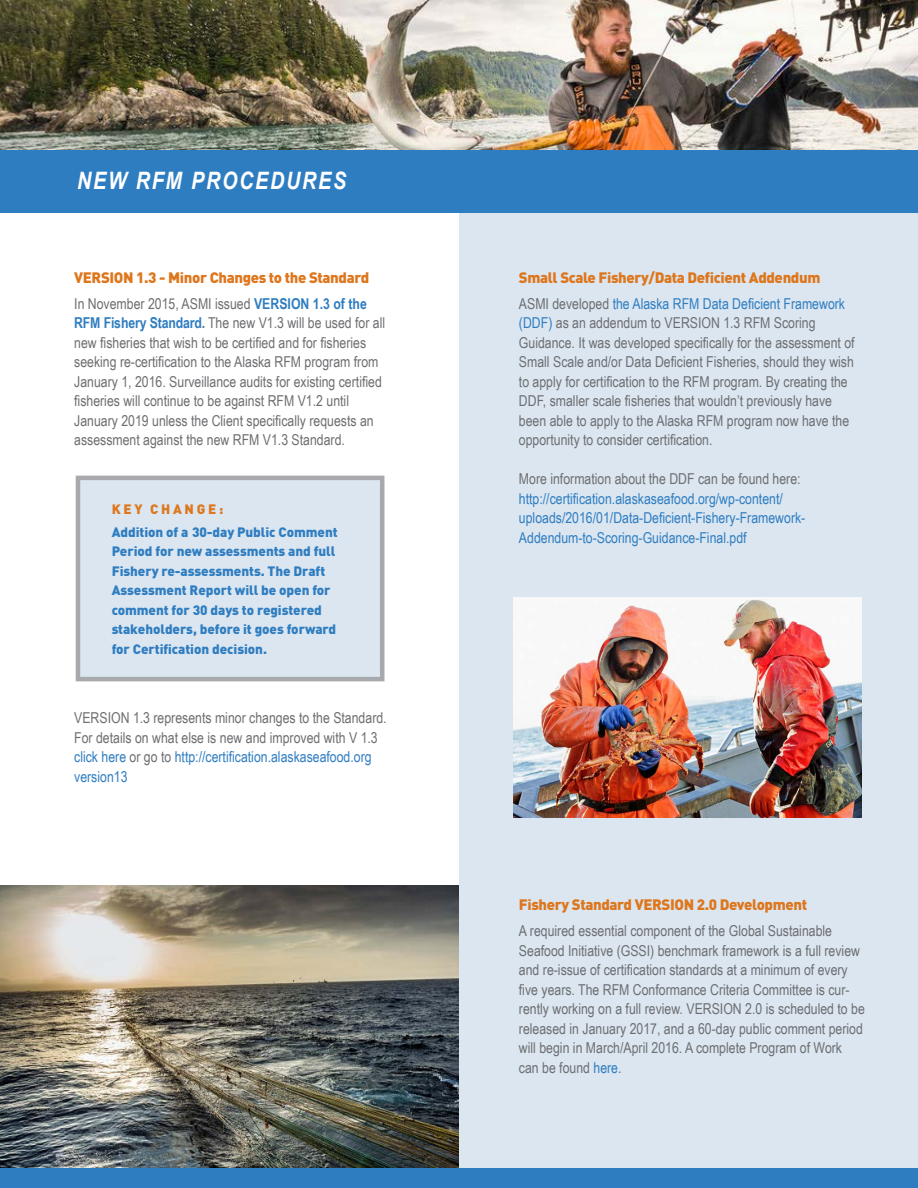
<style>
.page{position:relative;width:918px;height:1188px;background:#fff}
.page>*{position:absolute;margin:0;border:0;box-sizing:border-box;transform-origin:0 0}
.t1{font:italic 700 24px "Arial Narrow";letter-spacing:.075em;color:#fff}
.t2{font:15px/19.5px "Arial Narrow";color:#6d6e71}
.t3{font:15px/19.5px "Arial Narrow";color:#2f7dc1}
.t4{font:900 15px "DIN";letter-spacing:-.025em;color:#de761c}
.t5{font:900 13.5px/19.5px "DIN";letter-spacing:-.005em;color:#2f7dc1}
.t6{font:900 13.5px "DIN";color:#de761c}
.s1{font-weight:700;color:#2f7dc1}
.s2{font-weight:700}
.s3{color:#2f7dc1}
.s4{color:#6d6e71}
</style>
<div class="page">
<div style="left:459px;top:0;width:459px;height:1188px;background:#dbe6f0"></div>
<div style="left:0;top:148px;width:918px;height:65px;background:#2f7dc1"></div>
<div style="left:76px;top:476px;width:308px;height:205px;background:#dbe6f0;border:4px solid #a7a9ac"></div>
<img style="left:0;top:0;width:918px;height:149px">
<img style="left:0;top:886px;width:459px;height:283px">
<img style="left:513px;top:597px;width:349px;height:220px">
<div style="left:0;top:1169px;width:918px;height:19px;background:#2f7dc1"></div>
<h1 class="t1" style="left:77px;top:163px;width:241px">NEW RFM PRO CEDURES</h1>
<p class="t4" style="left:74px;top:267px;width:17px">Versi</p>
<p class="t4" style="left:114px;top:267px;width:257px">on 1.3 - Minor Changes to the Standard</p>
<p class="t2" style="left:74px;top:293px;width:312px">In November 2015, ASMI issued <span class="s1">Version 1.3 of the RFM Fishery Standard</span><span class="s2">.</span> The new V1.3 will be used for all new fisheries that wish to be certified and for fisheries seeking re-certification to the Alaska RFM program from January 1, 2016. Surveillance audits for existing certified fisheries will continue to be against RFM V1.2 until January 2019 unless the Client specifically requests an assessment against the new RFM V1.3 Standard.</p>
<p class="t6" style="left:112px;top:500px;width:74px">key change</p>
<p class="t6" style="left:219px;top:500px;width:6px">:</p>
<p class="t5" style="left:112px;top:521px;width:227px">Addition of a 30-day Public Comment Period for new assessments and full Fishery re-assessments. The Draft Assessment Report will be open for comment for 30 days to registered stakeholders, before it goes forward for Certification decision.</p>
<p class="t2" style="left:74px;top:708px;width:25px">Version</p>
<p class="t2" style="left:74px;top:708px;width:314px;text-indent:59px">1.3 represents minor changes to the Standard.<br>For details on what else is new and improved with V 1.3 <span class="s3">click here</span> or go to <span class="s3">http://certification.alaskaseafood.org version13</span></p>
<p class="t4" style="left:519px;top:267px;width:303px">Small Scale Fishery/Data Deficient Addendum</p>
<p class="t3" style="left:519px;top:293px;width:328px"><span class="s4">ASMI developed</span> the Alaska RFM Data Deficient Framework (DDF) <span class="s4">as an addendum to Version</span></p>
<p class="t2" style="left:519px;top:313px;width:337px;text-indent:204px">1.3 RFM Scoring Guidance. It was developed specifically for the assessment of Small Scale and/or Data Deficient Fisheries, should they wish to apply for certification to the RFM program. By creating the DDF, smaller scale fisheries that wouldn’t previously have been able to apply to the Alaska RFM program now have the opportunity to consider certification.</p>
<p class="t2" style="left:519px;top:469px;width:283px">More information about the DDF can be found here:</p>
<p class="t3" style="left:519px;top:488px;width:288px">http://certification.alaskaseafood.org/wp-content/ uploads/2016/01/Data-Deficient-Fishery-Framework-<br>Addendum-to-Scoring-Guidance-Final.pdf</p>
<p class="t4" style="left:519px;top:894px;width:133px">Fishery Standard Versi</p>
<p class="t4" style="left:674px;top:894px;width:134px">on 2.0 Development</p>
<p class="t2" style="left:519px;top:921px;width:343px">A required essential component of the Global Sustainable Seafood Initiative (GSSI) benchmark framework is a full review and re-issue of certification standards at a minimum of every five years. The RFM Conformance Criteria Committee is cur&shy;rently working on a full review. Version</p>
<p class="t2" style="left:519px;top:999px;width:347px;text-indent:226px">2.0 is scheduled to be released in January 2017, and a 60-day public comment period will begin in March/April 2016. A complete Program of Work can be found <span class="s3">here</span>.</p>
</div>
